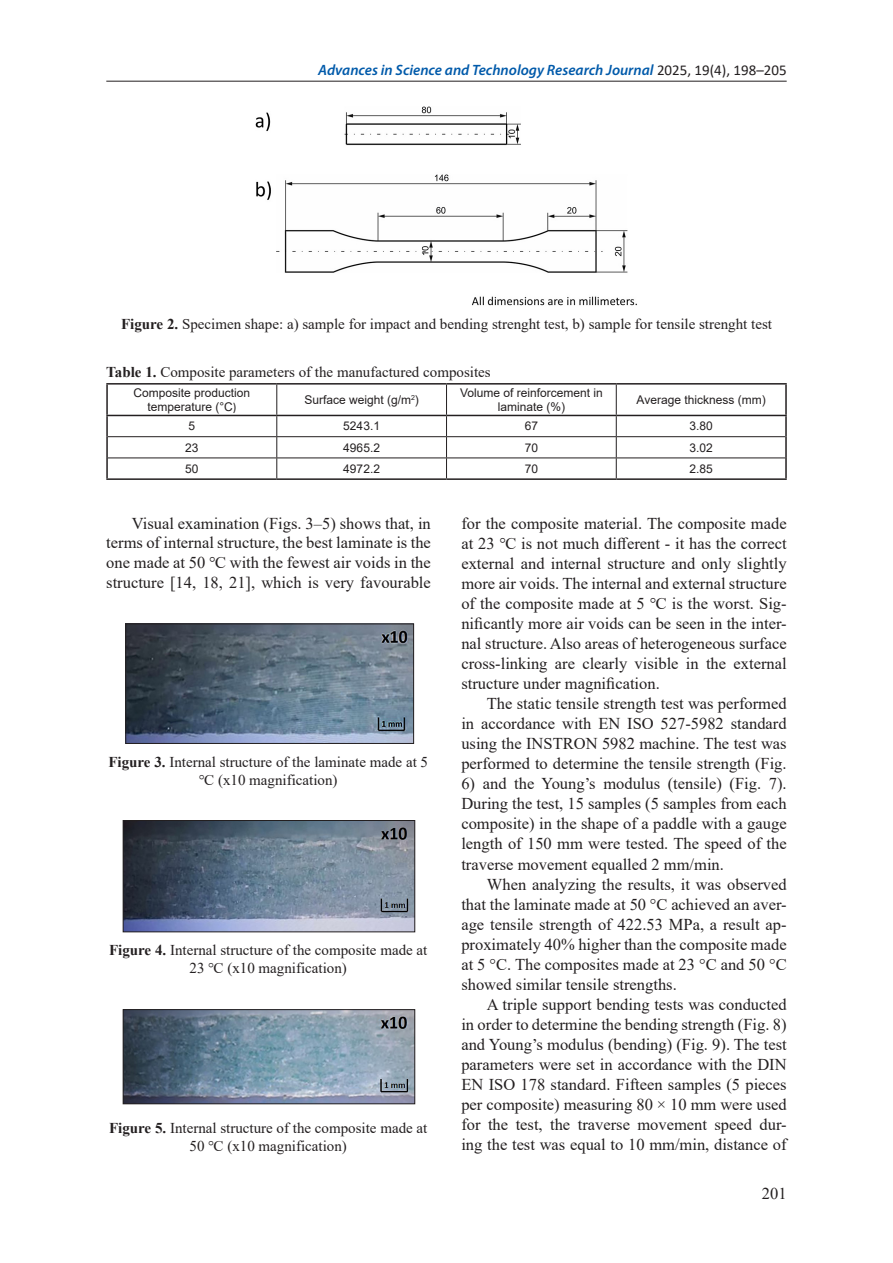
<style>
.page{position:relative;width:893px;height:1263px;background:#fff}
.page>*{position:absolute;margin:0;border:0;box-sizing:border-box;transform-origin:0 0}
.Base_Text{font:16.5px/20.1px "Times New Roman";color:#231f20;text-align:justify}
.Figure{font:15px/18px "Times New Roman";color:#231f20;text-align:center}
.t1{font:italic 600 15px "Myriad Pro";color:#015aaa}
.Table{font:15px "Times New Roman";color:#231f20}
.Normalny{font:12px/14.4px "Arial";color:#231f20;text-align:center}
.s1{font-family:"Calibri";font-weight:400;font-style:normal;color:#231f20}
.s2{font-weight:700}
.s3{font-family:"Calibri"}
</style>
<div class="page">
<hr style="left:106px;top:81px;width:681px;height:1px;background:#231f20">
<img style="left:255px;top:106px;width:382px;height:200px">
<hr style="left:106px;top:383px;width:171px;height:2px;background:#231f20">
<hr style="left:106px;top:385px;width:2px;height:30px;background:#231f20">
<hr style="left:277px;top:383px;width:169px;height:2px;background:#231f20">
<hr style="left:446px;top:383px;width:170px;height:2px;background:#231f20">
<hr style="left:616px;top:383px;width:171px;height:2px;background:#231f20">
<hr style="left:785px;top:385px;width:2px;height:30px;background:#231f20">
<hr style="left:106px;top:416px;width:2px;height:21px;background:#231f20">
<hr style="left:785px;top:416px;width:2px;height:21px;background:#231f20">
<hr style="left:106px;top:437px;width:2px;height:21px;background:#231f20">
<hr style="left:785px;top:437px;width:2px;height:21px;background:#231f20">
<hr style="left:106px;top:458px;width:2px;height:20px;background:#231f20">
<hr style="left:785px;top:458px;width:2px;height:20px;background:#231f20">
<hr style="left:106px;top:478px;width:171px;height:2px;background:#231f20">
<hr style="left:277px;top:478px;width:169px;height:2px;background:#231f20">
<hr style="left:446px;top:478px;width:170px;height:2px;background:#231f20">
<hr style="left:616px;top:478px;width:171px;height:2px;background:#231f20">
<hr style="left:276px;top:385px;width:1px;height:30px;background:#231f20">
<hr style="left:446px;top:385px;width:1px;height:30px;background:#231f20">
<hr style="left:616px;top:385px;width:1px;height:30px;background:#231f20">
<hr style="left:108px;top:436px;width:169px;height:1px;background:#231f20">
<hr style="left:277px;top:436px;width:169px;height:1px;background:#231f20">
<hr style="left:446px;top:436px;width:170px;height:1px;background:#231f20">
<hr style="left:616px;top:436px;width:169px;height:1px;background:#231f20">
<hr style="left:108px;top:457px;width:169px;height:1px;background:#231f20">
<hr style="left:277px;top:457px;width:169px;height:1px;background:#231f20">
<svg style="left:276px;top:416px;width:1px;height:62px"></svg>
<hr style="left:446px;top:457px;width:170px;height:1px;background:#231f20">
<svg style="left:446px;top:416px;width:1px;height:62px"></svg>
<hr style="left:616px;top:457px;width:169px;height:1px;background:#231f20">
<svg style="left:616px;top:416px;width:1px;height:62px"></svg>
<hr style="left:106px;top:415px;width:171px;height:1px;background:#231f20">
<hr style="left:277px;top:415px;width:169px;height:1px;background:#231f20">
<hr style="left:446px;top:415px;width:170px;height:1px;background:#231f20">
<hr style="left:616px;top:415px;width:171px;height:1px;background:#231f20">
<img style="left:127px;top:625px;width:285px;height:117px">
<div style="left:125px;top:623px;width:289px;height:121px;border:1px solid #231f20"></div>
<img style="left:125px;top:822px;width:288px;height:108px">
<div style="left:123px;top:820px;width:292px;height:112px;border:1px solid #231f20"></div>
<img style="left:125px;top:1011px;width:288px;height:91px">
<div style="left:123px;top:1009px;width:292px;height:95px;border:1px solid #231f20"></div>
<p class="t1" style="left:318px;top:60px;width:470px">Advances in Science and Technology Research Journal <span class="s1">2025, 19(4), 198–205</span></p>
<p class="Figure" style="left:121px;top:315px;width:652px"><span class="s2">Figure 2.</span> Specimen shape: a) sample for impact and bending strenght test, b) sample for tensile strenght test</p>
<p class="Table" style="left:106px;top:361px;width:386px"><span class="s2">Table 1.</span> Composite parameters of the manufactured composites</p>
<p class="Normalny" style="left:134px;top:385px;width:118px">Composite production</p>
<p class="Normalny" style="left:147px;top:400px;width:91px">temperature (°C<span class="s3">)</span></p>
<p class="Normalny" style="left:304px;top:392px;width:116px">Surface weight (g/m<sup>2</sup>)</p>
<p class="Normalny" style="left:460px;top:385px;width:144px">Volume of reinforcement in laminate (%)</p>
<p class="Normalny" style="left:637px;top:392px;width:131px">Average thickness (mm)</p>
<p class="Normalny" style="left:189px;top:419px;width:8px">5</p>
<p class="Normalny" style="left:343px;top:419px;width:38px">5243.1</p>
<p class="Normalny" style="left:525px;top:419px;width:15px">67</p>
<p class="Normalny" style="left:689px;top:419px;width:25px">3.80</p>
<p class="Normalny" style="left:185px;top:440px;width:15px">23</p>
<p class="Normalny" style="left:343px;top:440px;width:38px">4965.2</p>
<p class="Normalny" style="left:525px;top:440px;width:15px">70</p>
<p class="Normalny" style="left:689px;top:440px;width:25px">3.02</p>
<p class="Normalny" style="left:185px;top:461px;width:15px">50</p>
<p class="Normalny" style="left:343px;top:461px;width:38px">4972.2</p>
<p class="Normalny" style="left:525px;top:461px;width:15px">70</p>
<p class="Normalny" style="left:689px;top:461px;width:25px">2.85</p>
<p class="Base_Text" style="left:106px;top:513px;width:326px;text-indent:26px">Visual examination (Figs. 3–5) shows that, in terms of internal structure, the best laminate is the one made at 50 ℃ with the fewest air voids in the structure [14, 18, 21], which is very favourable</p>
<p class="Figure" style="left:108px;top:752px;width:321px"><span class="s2">Figure 3.</span> Internal structure of the laminate made at 5 ℃ (x10 magnification)</p>
<p class="Figure" style="left:109px;top:941px;width:320px"><span class="s2">Figure 4.</span> Internal structure of the composite made at<br>23 ℃ (x10 magnification)</p>
<p class="Figure" style="left:109px;top:1119px;width:320px"><span class="s2">Figure 5.</span> Internal structure of the composite made at<br>50 ℃ (x10 magnification)</p>
<p class="Base_Text" style="left:461px;top:512px;width:327px">for the composite material. The composite made at 23 ℃ is not much different - it has the correct external and internal structure and only slightly more air voids. The internal and external structure of the composite made at 5 ℃ is the worst. Sig&shy;nificantly more air voids can be seen in the inter&shy;nal structure. Also areas of heterogeneous surface cross-linking are clearly visible in the external structure under magnification.</p>
<p class="Base_Text" style="left:461px;top:693px;width:327px;text-indent:26px">The static tensile strength test was performed in accordance with EN ISO 527-5982 standard using the INSTRON 5982 machine. The test was performed to determine the tensile strength (Fig.</p>
<p class="Base_Text" style="left:461px;top:773px;width:327px">6) and the Young’s modulus (tensile) (Fig. 7).<br>During the test, 15 samples (5 samples from each composite) in the shape of a paddle with a gauge length of 150 mm were tested. The speed of the traverse movement equalled 2 mm/min.</p>
<p class="Base_Text" style="left:461px;top:873px;width:327px;text-indent:26px">When analyzing the results, it was observed that the laminate made at 50 °C achieved an aver&shy;age tensile strength of 422.53 MPa, a result ap&shy;proximately 40% higher than the composite made at 5 °C. The composites made at 23 °C and 50 °C showed similar tensile strengths.</p>
<p class="Base_Text" style="left:461px;top:994px;width:327px;text-indent:26px">A triple support bending tests was conducted in order to determine the bending strength (Fig. 8) and Young’s modulus (bending) (Fig. 9). The test parameters were set in accordance with the DIN EN ISO 178 standard. Fifteen samples (5 pieces per composite) measuring 80 × 10 mm were used for the test, the traverse movement speed dur&shy;ing the test was equal to 10 mm/min, distance of</p>
<p class="Base_Text" style="left:762px;top:1183px;width:26px">201</p>
</div>
